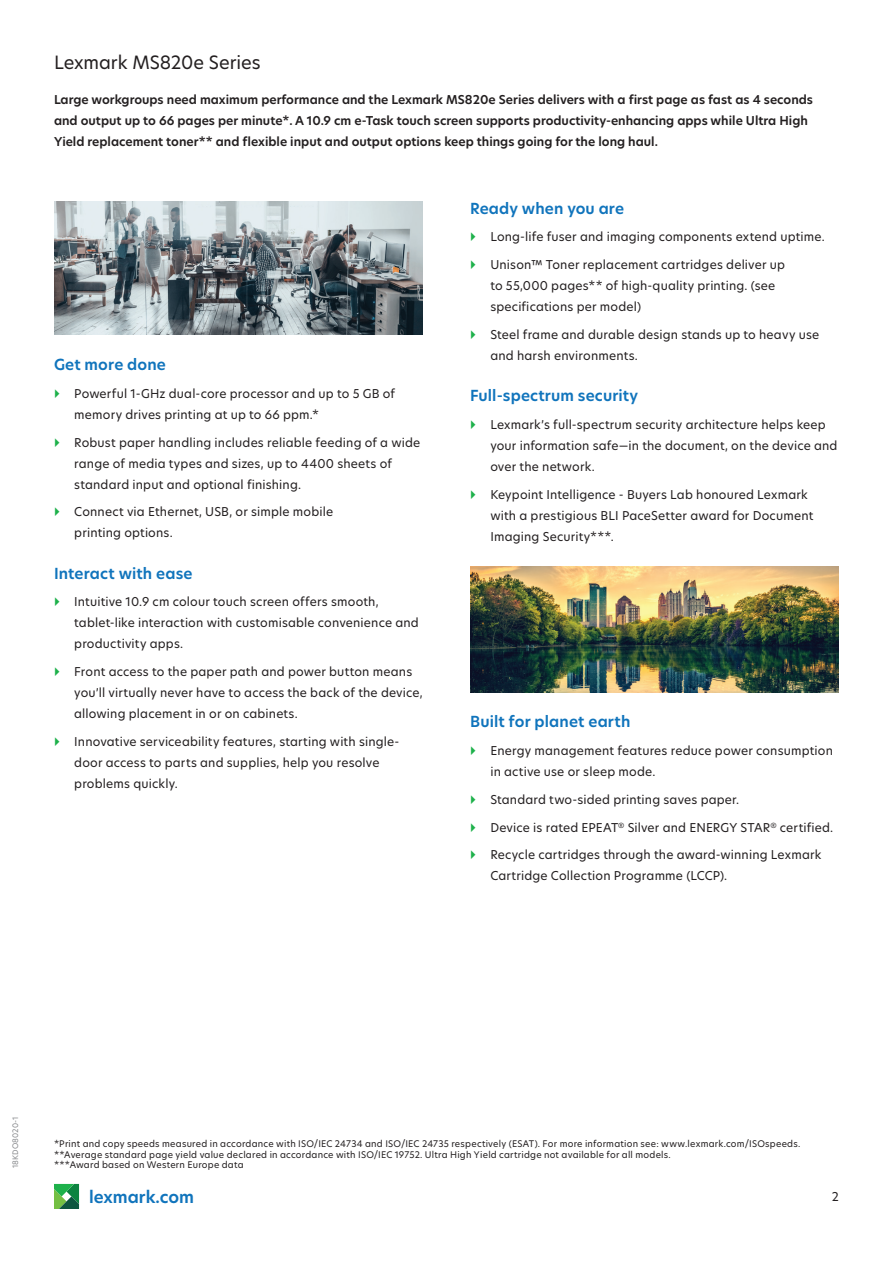
<style>
.page{position:relative;width:893px;height:1263px;background:#fff}
.page>*{position:absolute;margin:0;border:0;box-sizing:border-box;transform-origin:0 0}
.Title_-_secondary_he{font:18px "TP Hero";letter-spacing:-.005em;color:#231f20}
.URL{font:600 16.5px "TP Hero";color:#1074bc}
.Body_header_-_level{font:600 15px "TP Hero";letter-spacing:.01em;color:#1074bc}
.t1{font:12px/21px "TP Hero";letter-spacing:.015em;color:#231f20}
.Introduction_paragra{font:600 12px/21px "TP Hero";color:#231f20}
.Footnotes{font:9px "TP Hero";letter-spacing:.025em;color:#231f20}
.t2{font:7.5px "TP Hero";letter-spacing:.025em;color:#87898c}
</style>
<div class="page">
<svg style="left:54px;top:1184px;width:25px;height:25px"></svg>
<img style="left:54px;top:201px;width:369px;height:134px">
<img style="left:470px;top:567px;width:369px;height:125px">
<p class="Title_-_secondary_he" style="left:54px;top:50px;width:208px">Lexmark MS820e Series</p>
<p class="Introduction_paragra" style="left:54px;top:89px;width:760px">Large workgroups need maximum performance and the Lexmark MS820e Series delivers with a first page as fast as 4 seconds and output up to 66 pages per minute*. A 10.9 cm e-Task touch screen supports productivity-enhancing apps while Ultra High<br>Yield replacement toner** and flexible input and output options keep things going for the long haul.</p>
<p class="Body_header_-_level" style="left:54px;top:354px;width:113px">Get more done</p>
<p class="t1" style="left:74px;top:383px;width:322px">Powerful 1-GHz dual-core processor and up to 5 GB of memory drives printing at up to 66 ppm.*</p>
<p class="t1" style="left:74px;top:431px;width:348px">Robust paper handling includes reliable feeding of a wide range of media types and sizes, up to 4400 sheets of standard input and optional finishing.</p>
<p class="t1" style="left:74px;top:501px;width:260px">Connect via Ethernet, USB, or simple mobile printing options.</p>
<p class="Body_header_-_level" style="left:54px;top:563px;width:140px">Interact with ease</p>
<p class="t1" style="left:74px;top:591px;width:346px">Intuitive 10.9 cm colour touch screen offers smooth, tablet-like interaction with customisable convenience and productivity apps.</p>
<p class="t1" style="left:74px;top:661px;width:350px">Front access to the paper path and power button means you’ll virtually never have to access the back of the device, allowing placement in or on cabinets.</p>
<p class="t1" style="left:74px;top:731px;width:327px">Innovative serviceability features, starting with single&shy;door access to parts and supplies, help you resolve problems quickly.</p>
<p class="Body_header_-_level" style="left:470px;top:198px;width:156px">Ready when you are</p>
<p class="t1" style="left:490px;top:226px;width:336px">Long-life fuser and imaging components extend uptime.</p>
<p class="t1" style="left:490px;top:254px;width:296px">Unison™ Toner replacement cartridges deliver up to 55,000 pages** of high-quality printing. (see specifications per model)</p>
<p class="t1" style="left:490px;top:324px;width:330px">Steel frame and durable design stands up to heavy use and harsh environments.</p>
<p class="Body_header_-_level" style="left:470px;top:385px;width:170px">Full-spectrum security</p>
<p class="t1" style="left:490px;top:414px;width:349px">Lexmark’s full-spectrum security architecture helps keep your information safe—in the document, on the device and over the network.</p>
<p class="t1" style="left:490px;top:483px;width:324px">Keypoint Intelligence - Buyers Lab honoured Lexmark with a prestigious BLI PaceSetter award for Document<br>Imaging Security***.</p>
<p class="Body_header_-_level" style="left:470px;top:712px;width:162px">Built for planet earth</p>
<p class="t1" style="left:490px;top:740px;width:344px">Energy management features reduce power consumption in active use or sleep mode.</p>
<p class="t1" style="left:490px;top:789px;width:250px">Standard two-sided printing saves paper.</p>
<p class="t1" style="left:490px;top:816px;width:344px">Device is rated EPEAT<sup>®</sup> Silver and ENERGY STAR<sup>®</sup> certified.</p>
<p class="t1" style="left:490px;top:844px;width:332px">Recycle cartridges through the award-winning Lexmark<br>Cartridge Collection Programme (LCCP).</p>
<p class="t2" style="left:10px;top:1168px;width:53px;rotate:-90deg">18KDO8020-1</p>
<p class="Footnotes" style="left:54px;top:1138px;width:748px">*Print and copy speeds measured in accordance with ISO/IEC 24734 and ISO/IEC 24735 respectively (ESAT). For more information see: www.lexmark.com/ISOspeeds.</p>
<p class="Footnotes" style="left:54px;top:1148px;width:618px">**Average standard page yield value declared in accordance with ISO/IEC 19752. Ultra High Yield cartridge not available for all models.</p>
<p class="Footnotes" style="left:54px;top:1159px;width:191px">***Award based on Western Europe data</p>
<p class="URL" style="left:89px;top:1186px;width:106px">lexmark.com</p>
<p class="t1" style="left:832px;top:1186px;width:9px">2</p>
</div>
